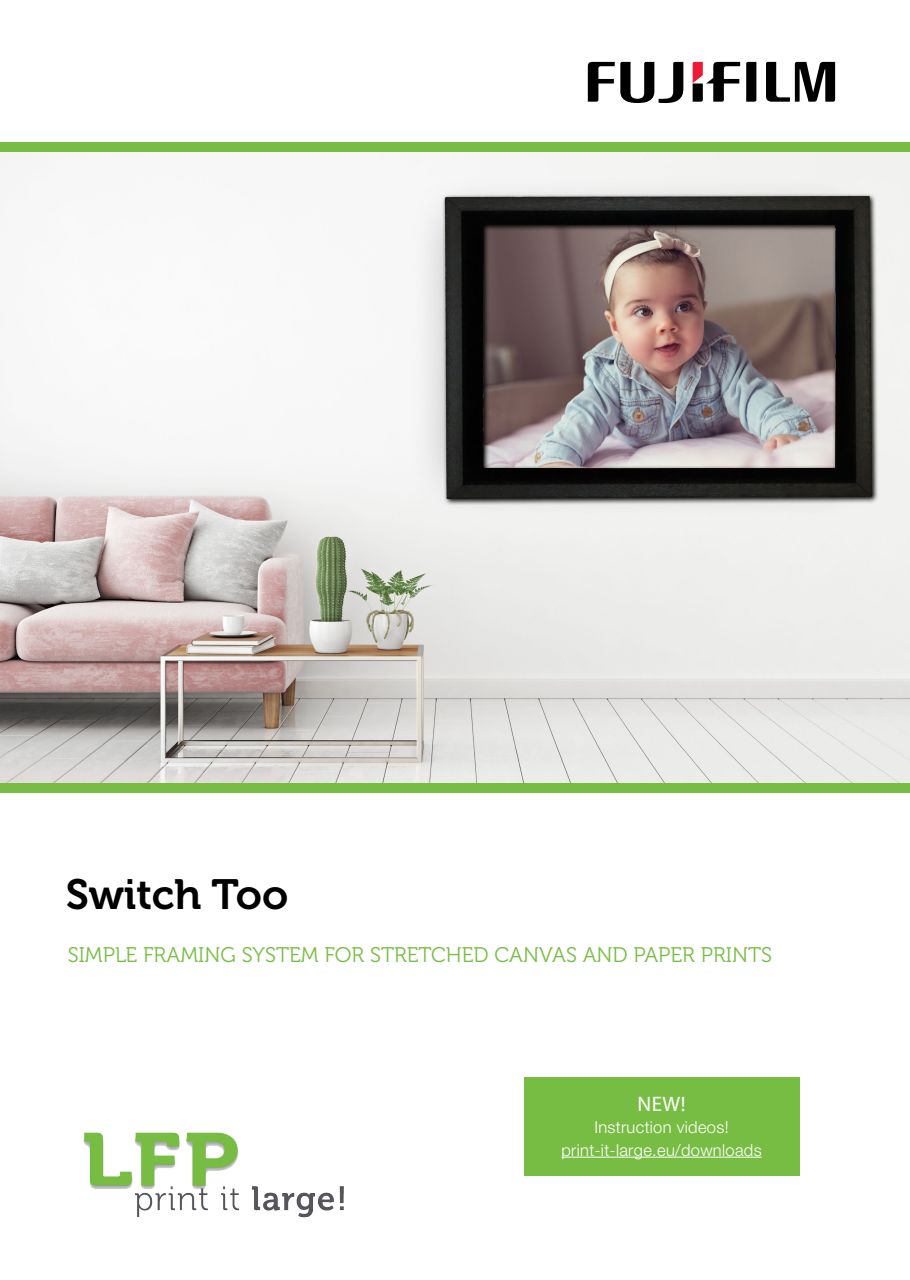
<style>
.page{position:relative;width:910px;height:1280px;background:#fff}
.page>*{position:absolute;margin:0;border:0;box-sizing:border-box;transform-origin:0 0}
.Front_cover_-_main_h{font:42.15px "Museo 700";color:#000}
.Front_cover_-_sub_he{font:21.15px "Museo 300";color:#77bd43}
.Page_-_captions{font:21px "Myriad Pro";color:#fff}
.Page_-_captions-2{font:300 16.5px "Helvetica Neue LT Std";letter-spacing:.02em;color:#fff}
</style>
<div class="page">
<svg style="left:746px;top:62px;width:10px;height:40px"></svg>
<svg style="left:766px;top:62px;width:69px;height:40px"></svg>
<svg style="left:588px;top:62px;width:95px;height:41px"></svg>
<svg style="left:693px;top:62px;width:47px;height:40px"></svg>
<div style="left:0;top:142px;width:910px;height:11px;background:#77bd43"></div>
<div style="left:0;top:782px;width:910px;height:11px;background:#77bd43"></div>
<img style="left:83px;top:1132px;width:261px;height:86px">
<div style="left:524px;top:1077px;width:275px;height:98px;background:#77bd43"></div>
<hr style="left:561px;top:1157px;width:201px;height:1px;background:#fff">
<img style="left:0;top:153px;width:910px;height:629px">
<p class="Front_cover_-_main_h" style="left:66px;top:871px;width:224px">Switch Too</p>
<p class="Front_cover_-_sub_he" style="left:68px;top:944px;width:706px">SIMPLE FRAMING SYSTEM FOR STRETCHED CANVAS AND PAPER PRINTS</p>
<p class="Page_-_captions" style="left:637px;top:1091px;width:50px">NEW!</p>
<p class="Page_-_captions-2" style="left:594px;top:1117px;width:136px">Instruction videos!</p>
<p class="Page_-_captions-2" style="left:561px;top:1139px;width:202px">print-it-large.eu/downloads</p>
</div>
